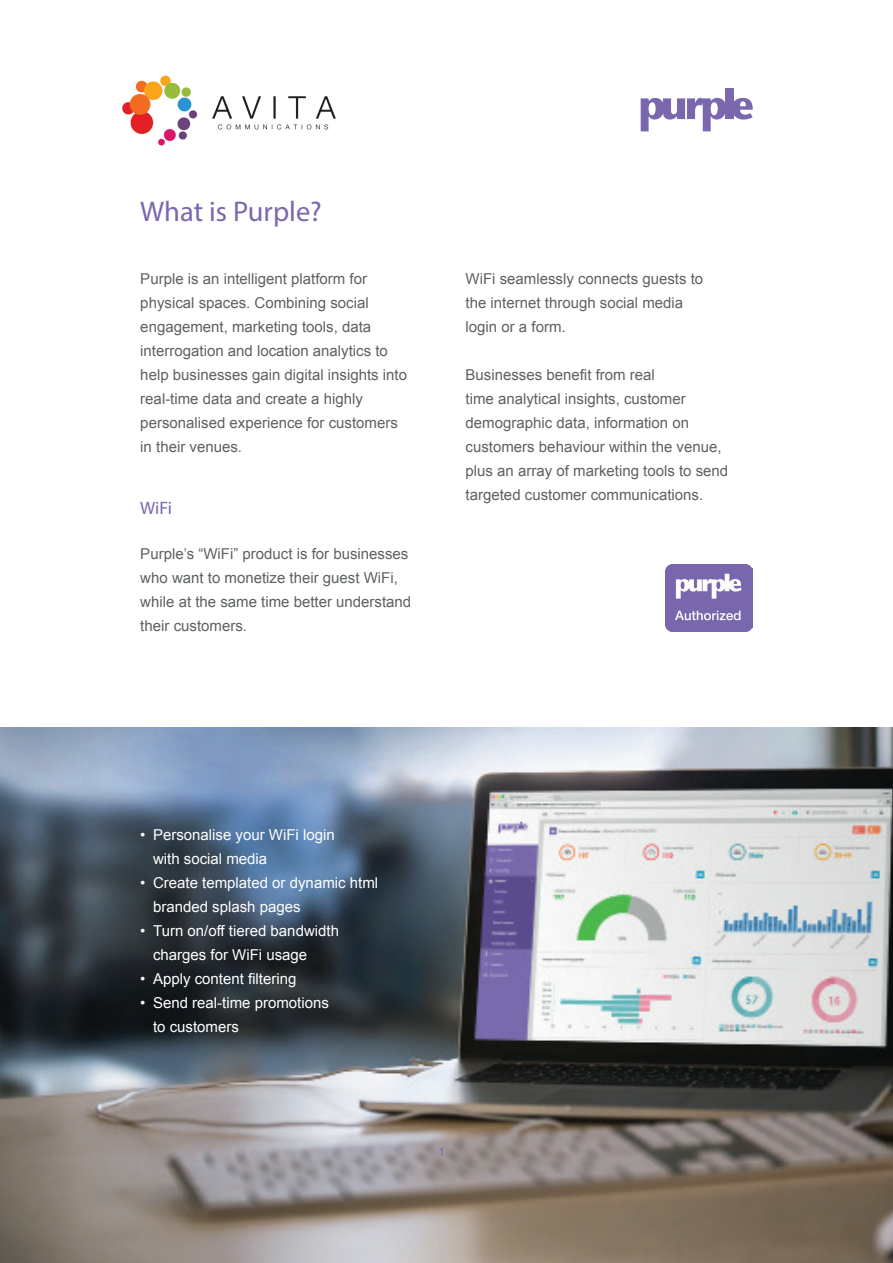
<style>
.page{position:relative;width:893px;height:1263px;background:#fff}
.page>*{position:absolute;margin:0;border:0;box-sizing:border-box;transform-origin:0 0}
.t1{font:28.5px "Myriad Pro";color:#7a67ae}
.t2{font:18px "Myriad Pro";color:#7a67ae}
.t3{font:15px/24px "Arial";color:#5d6162}
.t4{font:15px/24px "Arial";color:#5d6161}
.t5{font:15px/24px "Arial";color:#fff}
.t6{font:12px "Arial";color:#7a67ae}
</style>
<div class="page">
<img style="left:0;top:727px;width:893px;height:536px">
<div style="left:725px;top:89px;width:8px;height:30px;background:#7a67ae"></div>
<svg style="left:641px;top:98px;width:112px;height:33px"></svg>
<img style="left:665px;top:564px;width:88px;height:67px">
<img style="left:122px;top:75px;width:214px;height:71px">
<h1 class="t1" style="left:140px;top:194px;width:183px">What is Purple?</h1>
<p class="t4" style="left:140px;top:267px;width:268px">Purple is an intelligent platform for physical spaces. Combining social engagement, marketing tools, data interrogation and location analytics to help businesses gain digital insights into real-time data and create a highly personalised experience for customers in their venues.</p>
<p class="t2" style="left:140px;top:497px;width:33px">WiFi</p>
<p class="t3" style="left:140px;top:542px;width:272px">Purple’s “WiFi” product is for businesses who want to monetize their guest WiFi, while at the same time better understand their customers.</p>
<p class="t3" style="left:466px;top:267px;width:239px">WiFi seamlessly connects guests to the internet through social media login or a form.</p>
<p class="t3" style="left:466px;top:363px;width:264px">Businesses benefit from real<br>time analytical insights, customer demographic data, information on customers behaviour within the venue, plus an array of marketing tools to send targeted customer communications.</p>
<p class="t5" style="left:153px;top:823px;width:183px;text-indent:-13px">• Personalise your WiFi login with social media</p>
<p class="t5" style="left:153px;top:871px;width:227px;text-indent:-13px">• Create templated or dynamic html branded splash pages</p>
<p class="t5" style="left:153px;top:919px;width:187px;text-indent:-13px">• Turn on/off tiered bandwidth charges for WiFi usage</p>
<p class="t5" style="left:140px;top:967px;width:158px">• Apply content filtering</p>
<p class="t5" style="left:153px;top:991px;width:177px;text-indent:-13px">• Send real-time promotions to customers</p>
<p class="t6" style="left:438px;top:1144px;width:8px">1</p>
</div>
